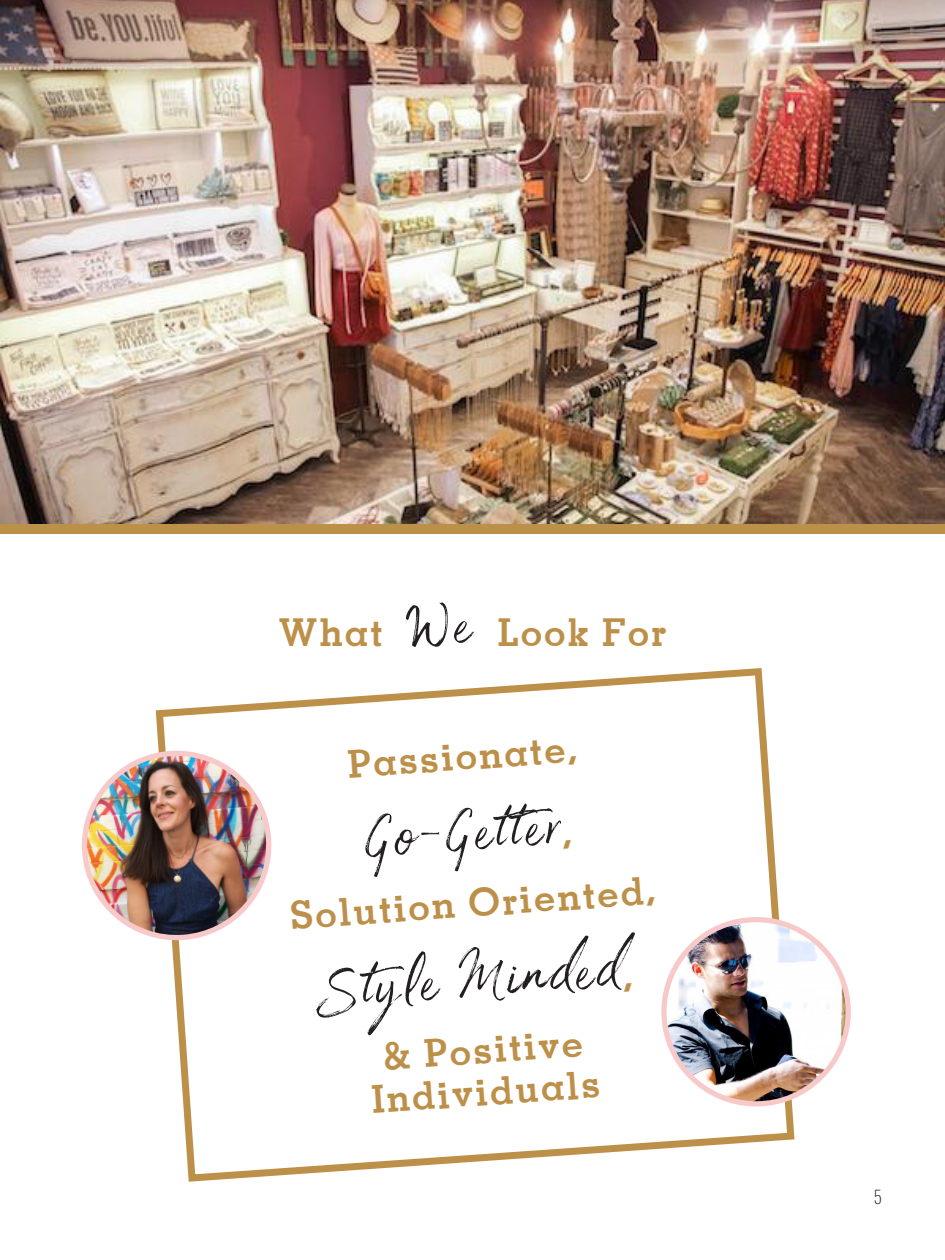
<style>
.page{position:relative;width:945px;height:1260px;background:#fff}
.page>*{position:absolute;margin:0;border:0;box-sizing:border-box;transform-origin:0 0}
.t1{font:84px "Foxtrail Script";color:#231f20}
.t2{font:700 38.5px "Memphis";letter-spacing:.05em;color:#bd904a}
.t3{font:200 17.5px "Oswald";color:#231f20}
.s1{font-family:"Foxtrail Script";font-weight:400;font-size:84px;color:#231f20}
.s2{font-family:"Memphis";font-weight:700;font-size:38.5px;color:#bd904a}
</style>
<div class="page">
<svg style="left:155px;top:668px;width:640px;height:514px"></svg>
<img style="left:0;top:0;width:945px;height:528px">
<div style="left:0;top:524px;width:944px;height:10px;background:#bd904a"></div>
<img style="left:82px;top:750px;width:190px;height:193px">
<img style="left:665px;top:920px;width:183px;height:184px">
<div style="left:661px;top:917px;width:190px;height:189px;border:5px solid #f7cac9;border-radius:50%"></div>
<p class="t2" style="left:279px;top:609px;width:389px">What <span class="s1">We</span> Look For</p>
<p class="t2" style="left:346px;top:740px;width:231px;rotate:-4deg">Passionate,</p>
<p class="t1" style="left:361px;top:790px;width:209px;rotate:-4deg">Go-Getter<span class="s2">,</span></p>
<p class="t2" style="left:288px;top:892px;width:368px;rotate:-4deg">Solution Oriented,</p>
<p class="t1" style="left:321px;top:940px;width:310px;rotate:-4deg">Style Minded<span class="s2">,</span></p>
<p class="t2" style="left:381px;top:1032px;width:202px;rotate:-4deg">&amp; Positive</p>
<p class="t2" style="left:370px;top:1075px;width:230px;rotate:-4deg">Individuals</p>
<p class="t3" style="left:873px;top:1186px;width:10px">5</p>
</div>
